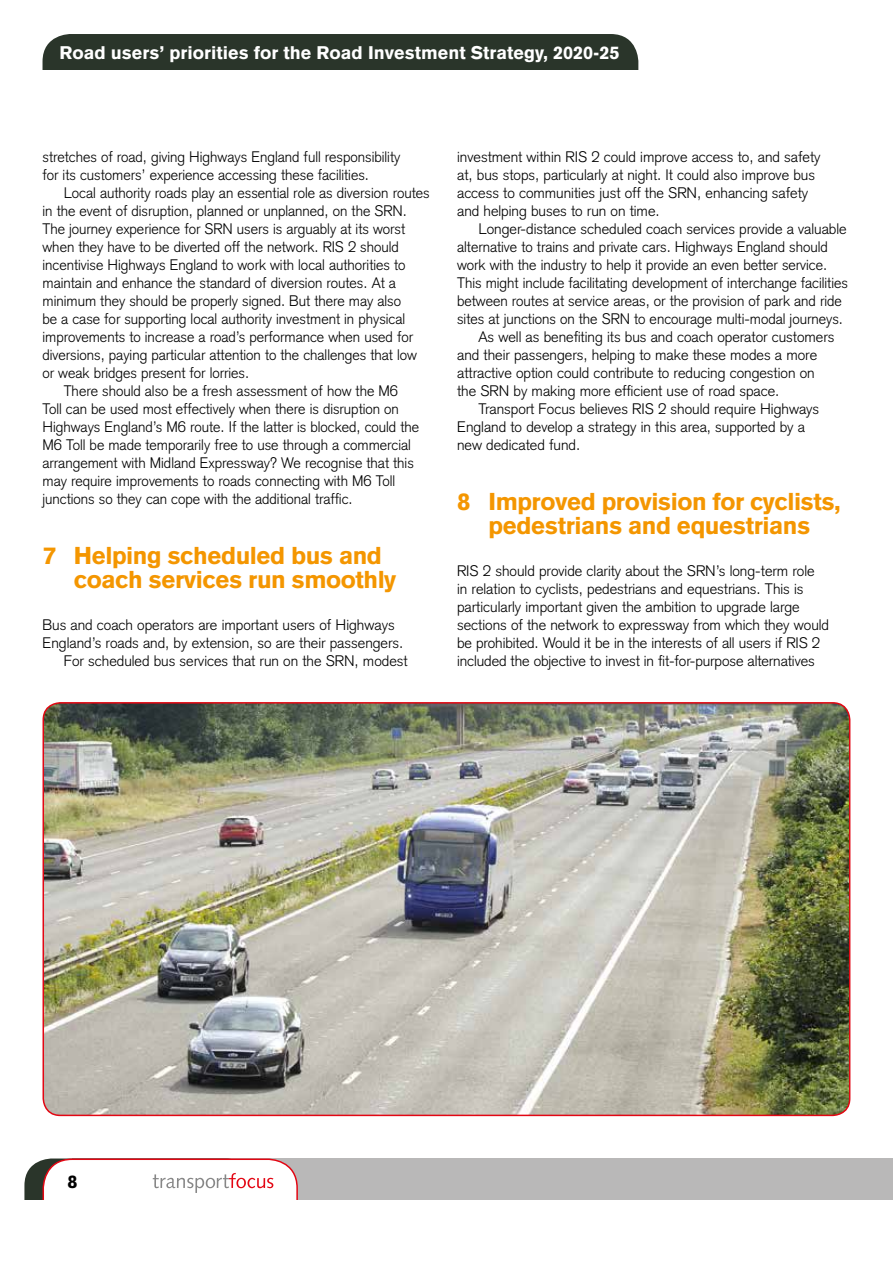
<style>
.page{position:relative;width:893px;height:1263px;background:#fff}
.page>*{position:absolute;margin:0;border:0;box-sizing:border-box;transform-origin:0 0}
.t1{font:900 24px/24px "Akzidenz Grotesk";letter-spacing:-.02em;color:#f49600;text-align:center}
.t2{font:900 18px "Akzidenz Grotesk";color:#fff}
.t3{font:900 18px "Akzidenz Grotesk";color:#000}
.t4{font:300 15px/18px "Akzidenz Grotesk";color:#000}
</style>
<div class="page">
<div style="left:72px;top:1158px;width:821px;height:41px;background:#b9b8b8"></div>
<svg style="left:24px;top:1158px;width:274px;height:41px;background:#e9dddd"></svg>
<div style="left:43px;top:34px;width:595px;height:35px;background:#2a352a"></div>
<img style="left:43px;top:703px;width:807px;height:412px">
<div style="left:43px;top:702px;width:807px;height:414px;border:2px solid #e30613;border-radius:17px"></div>
<p class="t2" style="left:60px;top:42px;width:561px">Road users’ priorities for the Road Investment Strategy, 2020-25</p>
<p class="t4" style="left:43px;top:148px;width:359px">stretches of road, giving Highways England full responsibility for its customers’ experience accessing these facilities.</p>
<p class="t4" style="left:64px;top:184px;width:367px">Local authority roads play an essential role as diversion routes</p>
<p class="t4" style="left:43px;top:202px;width:366px">in the event of disruption, planned or unplanned, on the SRN.</p>
<p class="t4" style="left:43px;top:220px;width:364px">The journey experience for SRN users is arguably at its worst</p>
<p class="t4" style="left:43px;top:238px;width:358px">when they have to be diverted off the network. RIS 2 should</p>
<p class="t4" style="left:43px;top:256px;width:365px">incentivise Highways England to work with local authorities to</p>
<p class="t4" style="left:43px;top:274px;width:355px">maintain and enhance the standard of diversion routes. At a</p>
<p class="t4" style="left:43px;top:292px;width:360px">minimum they should be properly signed. But there may also</p>
<p class="t4" style="left:43px;top:310px;width:364px">be a case for supporting local authority investment in physical</p>
<p class="t4" style="left:43px;top:328px;width:372px">improvements to increase a road’s performance when used for</p>
<p class="t4" style="left:43px;top:346px;width:376px">diversions, paying particular attention to the challenges that low</p>
<p class="t4" style="left:43px;top:364px;width:208px">or weak bridges present for lorries.</p>
<p class="t4" style="left:64px;top:382px;width:336px">There should also be a fresh assessment of how the M6</p>
<p class="t4" style="left:43px;top:400px;width:358px">Toll can be used most effectively when there is disruption on</p>
<p class="t4" style="left:43px;top:418px;width:378px">Highways England’s M6 route. If the latter is blocked, could the</p>
<p class="t4" style="left:43px;top:436px;width:370px">M6 Toll be made temporarily free to use through a commercial</p>
<p class="t4" style="left:43px;top:454px;width:373px">arrangement with Midland Expressway? We recognise that this</p>
<p class="t4" style="left:43px;top:472px;width:354px">may require improvements to roads connecting with M6 Toll</p>
<p class="t4" style="left:43px;top:490px;width:312px">junctions so they can cope with the additional traffic.</p>
<h1 class="t1" style="left:74px;top:543px;width:324px;text-align:left;text-indent:-31px">7 Helping scheduled bus and coach services run smoothly</h1>
<p class="t4" style="left:43px;top:616px;width:354px">Bus and coach operators are important users of Highways</p>
<p class="t4" style="left:43px;top:634px;width:362px">England’s roads and, by extension, so are their passengers.</p>
<p class="t4" style="left:64px;top:652px;width:345px">For scheduled bus services that run on the SRN, modest</p>
<p class="t4" style="left:457px;top:148px;width:365px">investment within RIS 2 could improve access to, and safety at, bus stops, particularly at night. It could also improve bus access to communities just off the SRN, enhancing safety and helping buses to run on time.</p>
<p class="t4" style="left:478px;top:220px;width:370px">Longer-distance scheduled coach services provide a valuable</p>
<p class="t4" style="left:457px;top:238px;width:372px">alternative to trains and private cars. Highways England should</p>
<p class="t4" style="left:457px;top:256px;width:372px">work with the industry to help it provide an even better service.</p>
<p class="t4" style="left:457px;top:274px;width:392px">This might include facilitating development of interchange facilities</p>
<p class="t4" style="left:457px;top:292px;width:386px">between routes at service areas, or the provision of park and ride</p>
<p class="t4" style="left:457px;top:310px;width:387px">sites at junctions on the SRN to encourage multi-modal journeys.</p>
<p class="t4" style="left:478px;top:328px;width:358px">As well as benefiting its bus and coach operator customers</p>
<p class="t4" style="left:457px;top:346px;width:362px">and their passengers, helping to make these modes a more</p>
<p class="t4" style="left:457px;top:364px;width:359px">attractive option could contribute to reducing congestion on</p>
<p class="t4" style="left:457px;top:382px;width:324px">the SRN by making more efficient use of road space.</p>
<p class="t4" style="left:478px;top:400px;width:342px">Transport Focus believes RIS 2 should require Highways</p>
<p class="t4" style="left:457px;top:418px;width:349px">England to develop a strategy in this area, supported by a</p>
<p class="t4" style="left:457px;top:436px;width:125px">new dedicated fund.</p>
<h1 class="t1" style="left:457px;top:489px;width:385px">8 Improved provision for cyclists, pedestrians and equestrians</h1>
<p class="t4" style="left:457px;top:562px;width:373px">RIS 2 should provide clarity about the SRN’s long-term role<br>in relation to cyclists, pedestrians and equestrians. This is particularly important given the ambition to upgrade large sections of the network to expressway from which they would be prohibited. Would it be in the interests of all users if RIS 2 included the objective to invest in fit-for-purpose alternatives</p>
<p class="t3" style="left:67px;top:1170px;width:12px">8</p>
</div>
